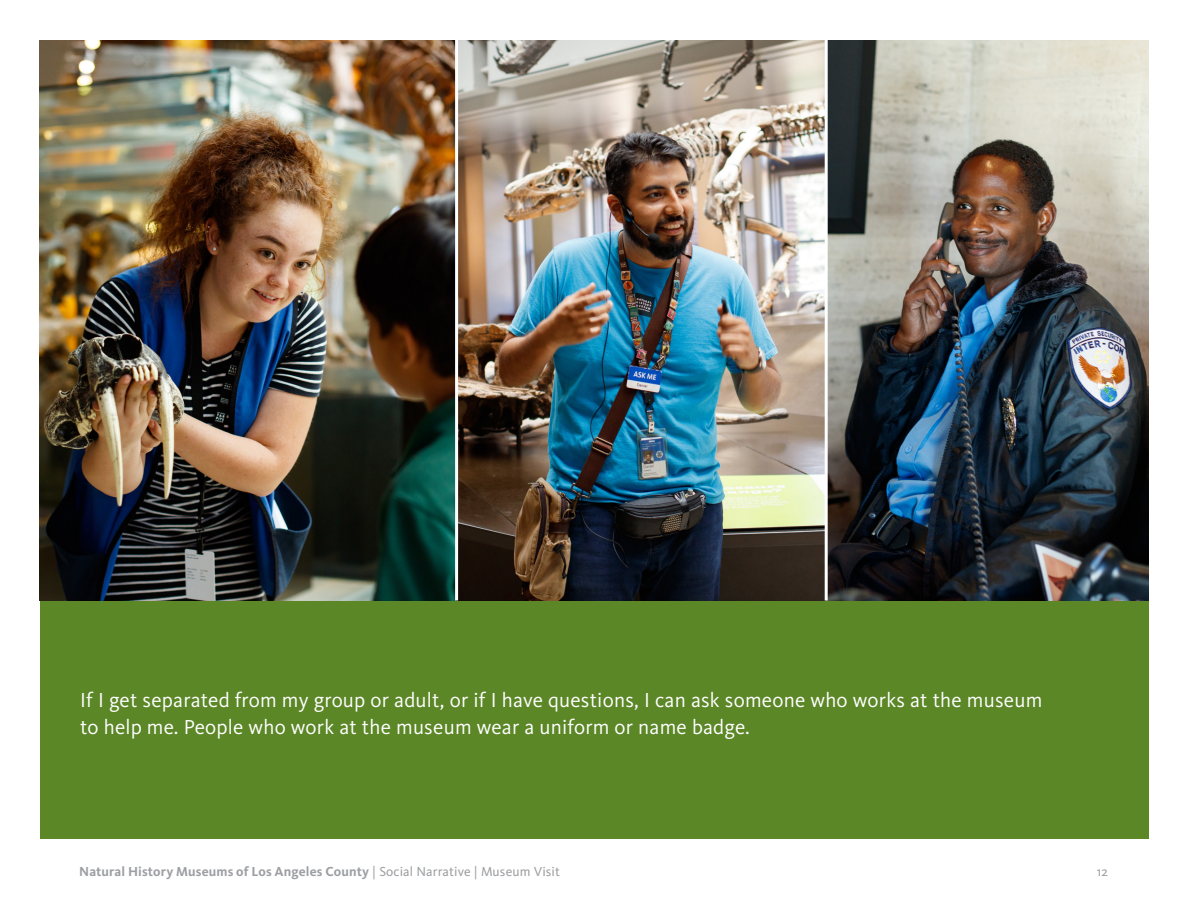
<style>
.page{position:relative;width:1188px;height:918px;background:#fff}
.page>*{position:absolute;margin:0;border:0;box-sizing:border-box;transform-origin:0 0}
.Section_Subhead{font:21px/27px "Kievit OT";letter-spacing:.01em;color:#fff}
.t1{font:700 13.5px "Kievit OT";letter-spacing:.01em;color:#9d9fa2}
.t2{font:13.5px "Kievit OT";color:#9d9fa2}
.s1{font-weight:400}
</style>
<div class="page">
<div style="left:40px;top:600px;width:1108px;height:239px;background:#5c8727"></div>
<img style="left:40px;top:40px;width:1108px;height:560px">
<hr style="left:455px;top:10px;width:3px;height:590px;background:#fff">
<hr style="left:825px;top:10px;width:3px;height:590px;background:#fff">
<p class="Section_Subhead" style="left:80px;top:687px;width:964px">If I get separated from my group or adult, or if I have questions, I can ask someone who works at the museum to help me. People who work at the museum wear a uniform or name badge.</p>
<p class="t1" style="left:79px;top:864px;width:482px">Natural History Museums of Los Angeles County <span class="s1">| Social Narrative | Museum Visit</span></p>
<p class="t2" style="left:1097px;top:864px;width:13px">12</p>
</div>
